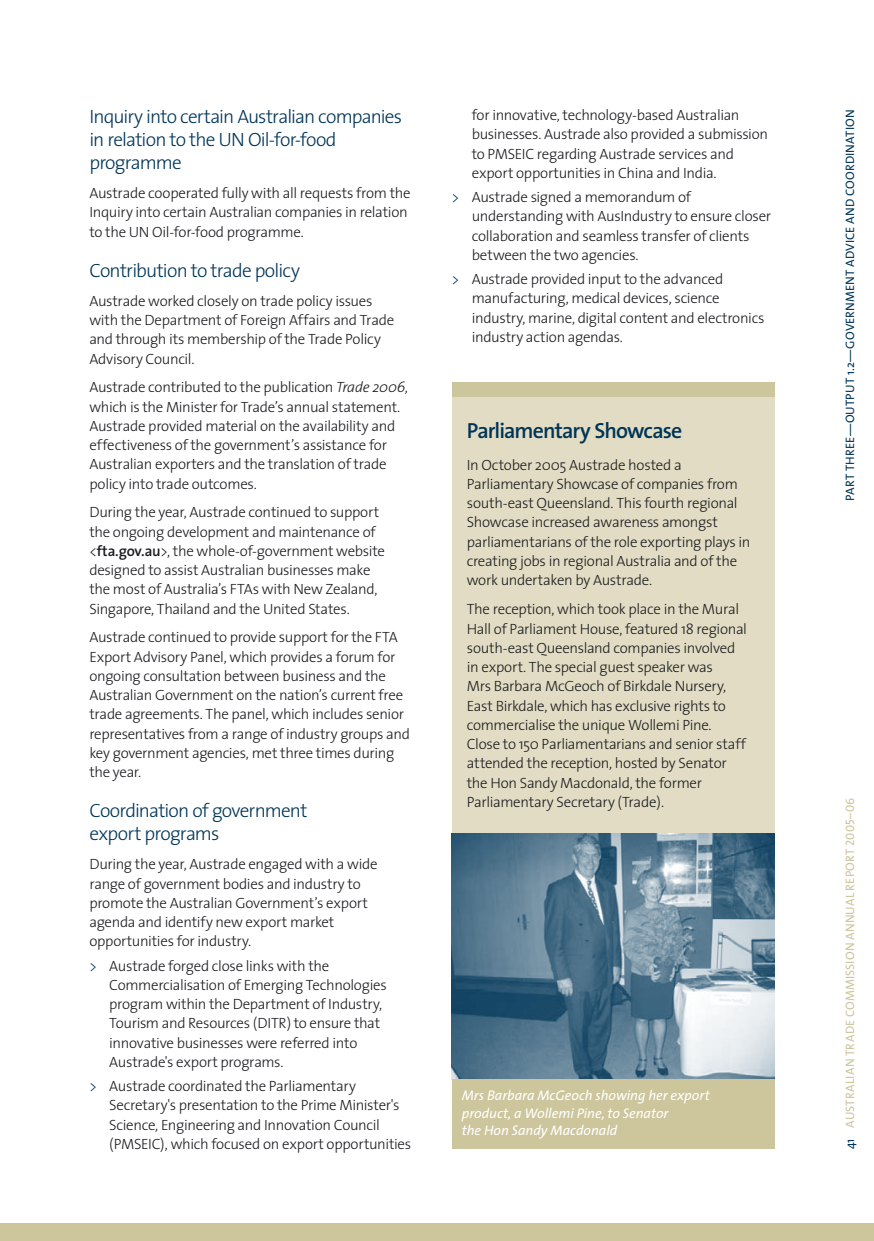
<style>
.page{position:relative;width:874px;height:1241px;background:#fff}
.page>*{position:absolute;margin:0;border:0;box-sizing:border-box;transform-origin:0 0}
.t1{font:600 21.88px "The Sans";letter-spacing:-.04em;color:#003557}
.t2{font:300 19.25px/22.8px "The Sans";letter-spacing:-.04em;color:#003557}
.t3{font:300 14.88px/19.2px "The Sans";letter-spacing:-.02em;color:#1b1c20}
.t4{font:italic 14px/17.5px "The Sans";letter-spacing:-.005em;color:#fff}
.t5{font:12.25px "The Sans";letter-spacing:.015em;color:#003557}
.t6{font:12.25px "The Sans";letter-spacing:.015em;color:#cdc59b}
.s1{font-style:italic}
.s2{font-weight:600}
.s3{color:#003557}
.s4{font-family:"The Sans Caps"}
</style>
<div class="page">
<div style="left:0;top:1223px;width:873px;height:17px;background:#cdc59b"></div>
<div style="left:451px;top:382px;width:323px;height:766px;background:#e1dcc3"></div>
<img style="left:451px;top:833px;width:323px;height:246px">
<div style="left:451px;top:382px;width:323px;height:15px;background:#cdc59b"></div>
<div style="left:451px;top:1079px;width:323px;height:69px;background:#cdc59b"></div>
<p class="t2" style="left:89px;top:105px;width:314px">Inquiry into certain Australian companies in relation to the UN Oil-for-food programme</p>
<p class="t3" style="left:89px;top:183px;width:322px">Austrade cooperated fully with all requests from the<br>Inquiry into certain Australian companies in relation to the UN Oil-for-food programme.</p>
<p class="t2" style="left:89px;top:258px;width:212px">Contribution to trade policy</p>
<p class="t3" style="left:89px;top:291px;width:306px">Austrade worked closely on trade policy issues with the Department of Foreign Affairs and Trade and through its membership of the Trade Policy Advisory Council.</p>
<p class="t3" style="left:89px;top:377px;width:320px">Austrade contributed to the publication <span class="s1">Trade 2006</span>, which is the Minister for Trade’s annual statement.<br>Austrade provided material on the availability and effectiveness of the government’s assistance for Australian exporters and the translation of trade policy into trade outcomes.</p>
<p class="t3" style="left:89px;top:502px;width:297px">During the year, Austrade continued to support the ongoing development and maintenance of &lt;<span class="s2">fta.gov.au</span>&gt;, the whole-of-government website designed to assist Australian businesses make the most of Australia’s FTAs with New Zealand, Singapore, Thailand and the United States.</p>
<p class="t3" style="left:89px;top:627px;width:322px">Austrade continued to provide support for the FTA Export Advisory Panel, which provides a forum for ongoing consultation between business and the Australian Government on the nation’s current free trade agreements. The panel, which includes senior representatives from a range of industry groups and key government agencies, met three times during the year.</p>
<p class="t2" style="left:89px;top:798px;width:219px">Coordination of government export programs</p>
<p class="t3" style="left:89px;top:854px;width:290px">During the year, Austrade engaged with a wide range of government bodies and industry to promote the Australian Government’s export agenda and identify new export market opportunities for industry.</p>
<p class="t3" style="left:109px;top:955px;width:279px;text-indent:-20px"><span class="s3">&gt;</span> Austrade forged close links with the Commercialisation of Emerging Technologies program within the Department of Industry, Tourism and Resources (DITR) to ensure that innovative businesses were referred into Austrade's export programs.</p>
<p class="t3" style="left:109px;top:1075px;width:303px;text-indent:-20px"><span class="s3">&gt;</span> Austrade coordinated the Parliamentary Secretary's presentation to the Prime Minister's Science, Engineering and Innovation Council (PMSEIC), which focused on export opportunities</p>
<p class="t3" style="left:471px;top:105px;width:298px">for innovative, technology-based Australian businesses. Austrade also provided a submission to PMSEIC regarding Austrade services and export opportunities in China and India.</p>
<p class="t3" style="left:471px;top:187px;width:301px;text-indent:-20px"><span class="s3">&gt;</span> Austrade signed a memorandum of understanding with AusIndustry to ensure closer collaboration and seamless transfer of clients between the two agencies.</p>
<p class="t3" style="left:471px;top:269px;width:294px;text-indent:-20px"><span class="s3">&gt;</span> Austrade provided input to the advanced manufacturing, medical devices, science industry, marine, digital content and electronics industry action agendas.</p>
<h1 class="t1" style="left:466px;top:412px;width:217px">Parliamentary Showcase</h1>
<p class="t3" style="left:466px;top:454px;width:285px">In October 2005 Austrade hosted a Parliamentary Showcase of companies from south-east Queensland. This fourth regional Showcase increased awareness amongst parliamentarians of the role exporting plays in creating jobs in regional Australia and of the work undertaken by Austrade.</p>
<p class="t3" style="left:466px;top:599px;width:281px">The reception, which took place in the Mural Hall of Parliament House, featured 18 regional south-east Queensland companies involved in export. The special guest speaker was<br>Mrs Barbara McGeoch of Birkdale Nursery, East Birkdale, which has exclusive rights to commercialise the unique Wollemi Pine.<br>Close to 150 Parliamentarians and senior staff attended the reception, hosted by Senator the Hon Sandy Macdonald, the former Parliamentary Secretary (Trade).</p>
<p class="t4" style="left:461px;top:1086px;width:249px">Mrs Barbara McGeoch showing her export product, a Wollemi Pine, to Senator<br>the Hon Sandy Macdonald</p>
<p class="t5" style="left:839px;top:500px;width:393px;rotate:-90deg">Part three—output 1.2—Government advice and coordination</p>
<p class="t6" style="left:839px;top:1148px;width:353px;rotate:-90deg"><span class="s3">41</span> Australian Trade Commission Annual Report <span class="s4">2005–06</span></p>
</div>
